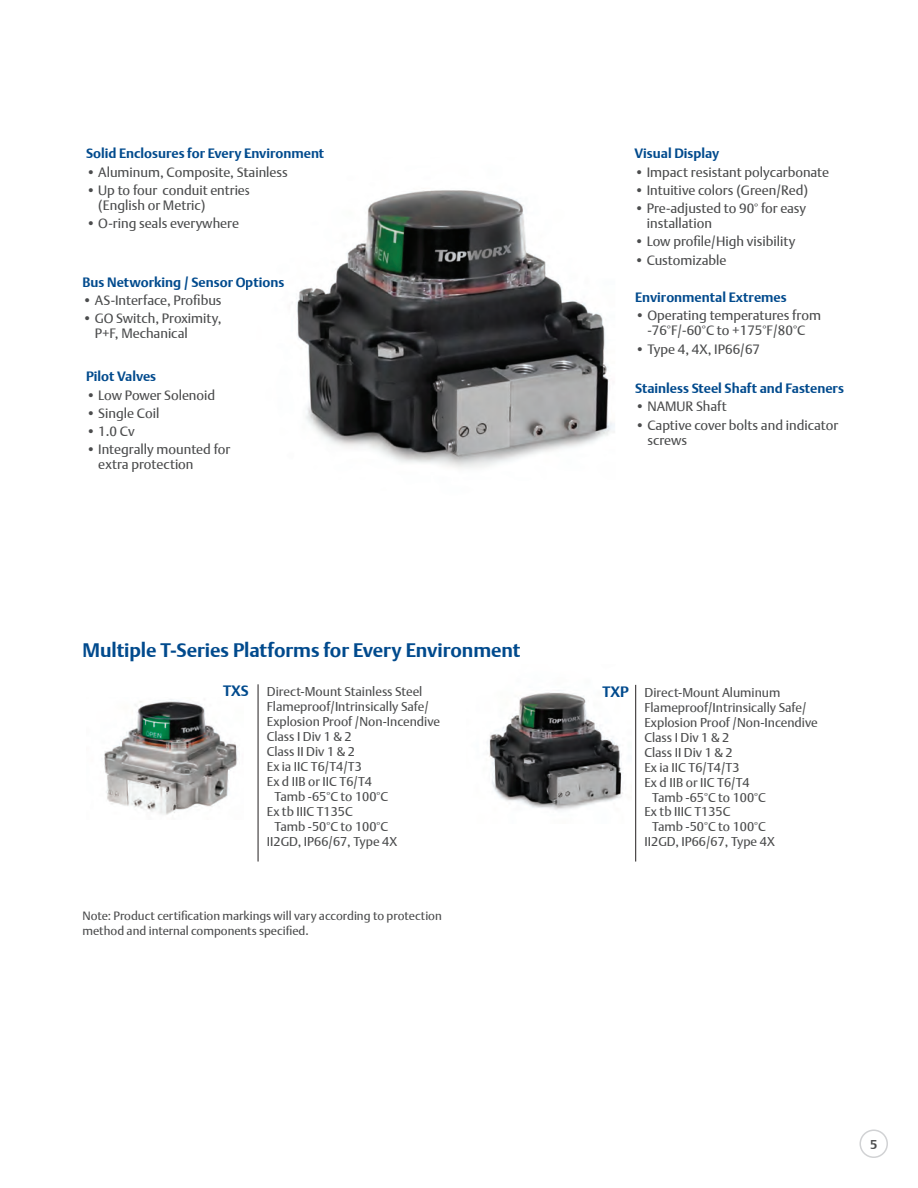
<style>
.page{position:relative;width:918px;height:1188px;background:#fff}
.page>*{position:absolute;margin:0;border:0;box-sizing:border-box;transform-origin:0 0}
.t1{font:700 19.5px "DTL Argo T";letter-spacing:-.005em;color:#004a8d}
.t2{font:700 15px "DTL Argo T";color:#004a8d}
.t3{font:13.5px/15px "DTL Argo T";color:#4b4c4d}
.t4{font:700 13.5px "DTL Argo T";color:#004a8d}
.t5{font:12.75px "DTL Argo T";color:#4b4c4d}
.t6{font:700 12.75px "DTL Argo T";color:#4b4c4d}
.t7{font:12px/15px "DTL Argo T";color:#4b4c4d}
</style>
<div class="page">
<img style="left:487px;top:690px;width:136px;height:120px">
<hr style="left:635px;top:685px;width:1px;height:177px;background:#231f20">
<hr style="left:258px;top:684px;width:1px;height:178px;background:#231f20">
<img style="left:297px;top:190px;width:318px;height:278px">
<img style="left:104px;top:699px;width:134px;height:116px">
<div style="left:860px;top:1130px;width:28px;height:28px;border:2px solid #d1d2d4;border-radius:50%"></div>
<p class="t4" style="left:86px;top:146px;width:240px">Solid Enclosures for Every Environment</p>
<p class="t3" style="left:86px;top:164px;width:203px">• Aluminum, Composite, Stainless</p>
<p class="t3" style="left:98px;top:182px;width:154px;text-indent:-12px">• Up to four conduit entries (English or Metric)</p>
<p class="t3" style="left:86px;top:216px;width:154px">• O-ring seals everywhere</p>
<p class="t4" style="left:82px;top:274px;width:203px">Bus Networking / Sensor Options</p>
<p class="t3" style="left:82px;top:293px;width:141px">• AS-Interface, Profibus</p>
<p class="t3" style="left:95px;top:311px;width:128px;text-indent:-12px">• GO Switch, Proximity,<br>P+F, Mechanical</p>
<p class="t4" style="left:86px;top:369px;width:72px">Pilot Valves</p>
<p class="t3" style="left:86px;top:387px;width:131px">• Low Power Solenoid</p>
<p class="t3" style="left:86px;top:405px;width:75px">• Single Coil</p>
<p class="t3" style="left:86px;top:424px;width:50px">• 1.0 Cv</p>
<p class="t3" style="left:98px;top:442px;width:134px;text-indent:-12px">• Integrally mounted for extra protection</p>
<p class="t1" style="left:82px;top:639px;width:440px">Multiple T-Series Platforms for Every Environment</p>
<p class="t5" style="left:267px;top:684px;width:157px">Direct-Mount Stainless Steel</p>
<p class="t5" style="left:267px;top:699px;width:164px">Flameproof/Intrinsically Safe/</p>
<p class="t5" style="left:267px;top:714px;width:175px">Explosion Proof /Non-Incendive</p>
<p class="t5" style="left:267px;top:729px;width:86px">Class I Div 1 &amp; 2</p>
<p class="t5" style="left:267px;top:744px;width:89px">Class II Div 1 &amp; 2</p>
<p class="t5" style="left:267px;top:759px;width:96px">Ex ia IIC T6/T4/T3</p>
<p class="t5" style="left:267px;top:774px;width:107px">Ex d IIB or IIC T6/T4</p>
<p class="t5" style="left:275px;top:789px;width:115px">Tamb -65°C to 100°C</p>
<p class="t5" style="left:267px;top:804px;width:87px">Ex tb IIIC T135C</p>
<p class="t5" style="left:275px;top:819px;width:115px">Tamb -50°C to 100°C</p>
<p class="t5" style="left:267px;top:834px;width:132px">II2GD, IP66/67, Type 4X</p>
<p class="t2" style="left:223px;top:682px;width:27px">TXS</p>
<p class="t7" style="left:82px;top:908px;width:361px">Note: Product certification markings will vary according to protection method and internal components specified.</p>
<p class="t4" style="left:634px;top:146px;width:86px">Visual Display</p>
<p class="t3" style="left:634px;top:164px;width:196px">• Impact resistant polycarbonate</p>
<p class="t3" style="left:634px;top:182px;width:175px">• Intuitive colors (Green/Red)</p>
<p class="t3" style="left:647px;top:201px;width:161px;text-indent:-12px">• Pre-adjusted to 90° for easy installation</p>
<p class="t3" style="left:634px;top:234px;width:162px">• Low profile/High visibility</p>
<p class="t3" style="left:634px;top:252px;width:94px">• Customizable</p>
<p class="t4" style="left:635px;top:289px;width:153px">Environmental Extremes</p>
<p class="t3" style="left:635px;top:308px;width:187px;text-align:center">• Operating temperatures from -76°F/-60°C to +175°F/80°C</p>
<p class="t3" style="left:635px;top:341px;width:127px">• Type 4, 4X, IP66/67</p>
<p class="t4" style="left:635px;top:380px;width:210px">Stainless Steel Shaft and Fasteners</p>
<p class="t3" style="left:635px;top:399px;width:93px">• NAMUR Shaft</p>
<p class="t3" style="left:647px;top:417px;width:192px;text-indent:-12px">• Captive cover bolts and indicator screws</p>
<p class="t2" style="left:602px;top:683px;width:28px">TXP</p>
<p class="t5" style="left:645px;top:684px;width:137px">Direct-Mount Aluminum</p>
<p class="t5" style="left:645px;top:699px;width:164px">Flameproof/Intrinsically Safe/</p>
<p class="t5" style="left:645px;top:714px;width:175px">Explosion Proof /Non-Incendive</p>
<p class="t5" style="left:645px;top:729px;width:86px">Class I Div 1 &amp; 2</p>
<p class="t5" style="left:645px;top:744px;width:89px">Class II Div 1 &amp; 2</p>
<p class="t5" style="left:645px;top:759px;width:96px">Ex ia IIC T6/T4/T3</p>
<p class="t5" style="left:645px;top:774px;width:107px">Ex d IIB or IIC T6/T4</p>
<p class="t5" style="left:652px;top:789px;width:115px">Tamb -65°C to 100°C</p>
<p class="t5" style="left:645px;top:804px;width:87px">Ex tb IIIC T135C</p>
<p class="t5" style="left:652px;top:819px;width:115px">Tamb -50°C to 100°C</p>
<p class="t5" style="left:645px;top:834px;width:132px">II2GD, IP66/67, Type 4X</p>
<p class="t6" style="left:870px;top:1137px;width:9px">5</p>
</div>
